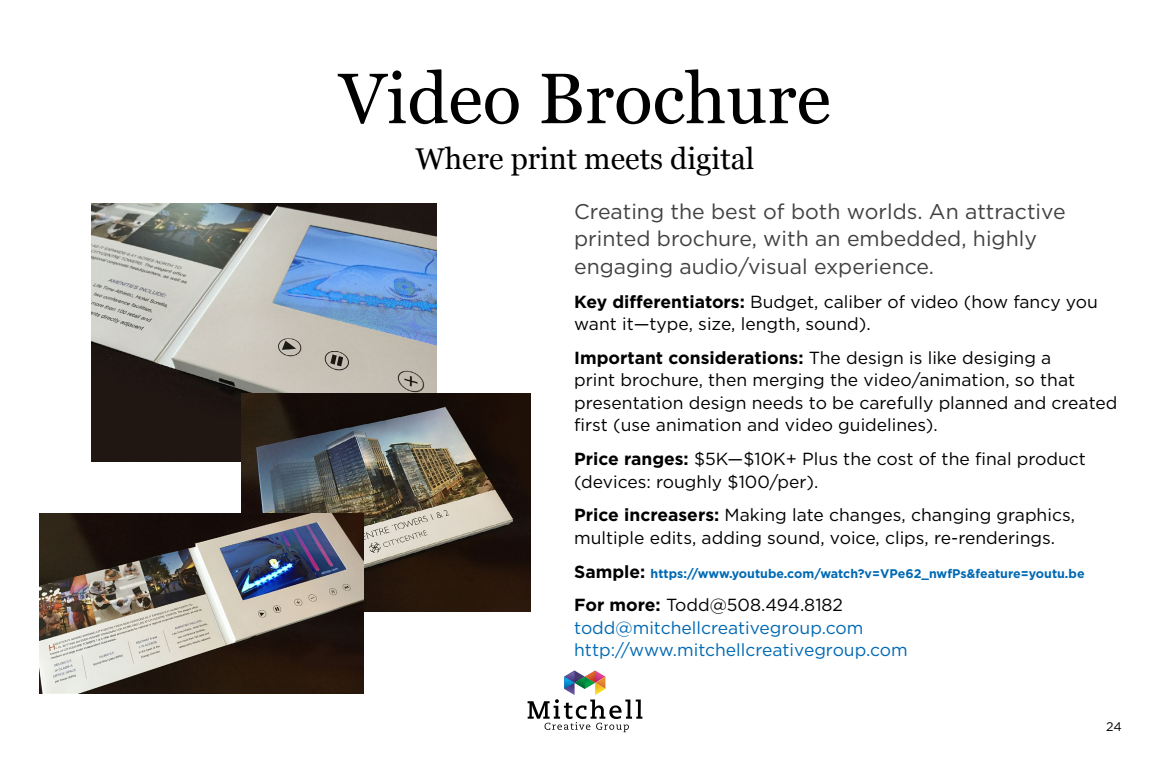
<style>
.page{position:relative;width:1170px;height:765px;background:#fff}
.page>*{position:absolute;margin:0;border:0;box-sizing:border-box;transform-origin:0 0}
.t1{font:71.25px "Georgia";color:#000}
.t2{font:30px "Georgia";color:#000}
.t3{font:21.25px/27.5px "Gotham";color:#414042}
.t4{font:17.5px/22.5px "Gotham";color:#000}
.t5{font:17.5px/22.5px "Gotham";color:#0069b3}
.t6{font:700 12.5px "Gotham";color:#0069b3}
.t7{font:12.5px "Gotham";color:#000}
.s1{font-weight:700}
.s2{font-size:17.5px;color:#000}
.s3{font-weight:700;color:#000}
.s4{color:#000}
</style>
<div class="page">
<svg style="left:528px;top:671px;width:114px;height:61px"></svg>
<img style="left:92px;top:203px;width:344px;height:259px">
<img style="left:241px;top:394px;width:290px;height:217px">
<img style="left:40px;top:513px;width:324px;height:180px">
<p class="t1" style="left:339px;top:47px;width:493px">Video Brochure</p>
<p class="t2" style="left:416px;top:137px;width:340px">Where print meets digital</p>
<p class="t3" style="left:574px;top:197px;width:493px">Creating the best of both worlds. An attractive printed brochure, with an embedded, highly engaging audio/visual experience.</p>
<p class="t4" style="left:574px;top:290px;width:525px"><span class="s1">Key differentiators:</span> Budget, caliber of video (how fancy you want it—type, size, length, sound).</p>
<p class="t4" style="left:574px;top:346px;width:545px"><span class="s1">Important considerations:</span> The design is like desiging a<br>print brochure, then merging the video/animation, so that presentation design needs to be carefully planned and created first (use animation and video guidelines).</p>
<p class="t4" style="left:574px;top:447px;width:513px"><span class="s1">Price ranges:</span> $5K—$10K+ Plus the cost of the final product (devices: roughly $100/per).</p>
<p class="t4" style="left:574px;top:504px;width:502px"><span class="s1">Price increasers:</span> Making late changes, changing graphics, multiple edits, adding sound, voice, clips, re-renderings.</p>
<p class="t6" style="left:574px;top:566px;width:512px"><span class="s2">Sample:</span> https://www.youtube.com/watch?v=VPe62_nwfPs&amp;feature=youtu.be</p>
<p class="t5" style="left:574px;top:594px;width:335px"><span class="s3">For more:</span> <span class="s4">Todd@508.494.8182 </span>todd@mitchellcreativegroup.com http://www.mitchellcreativegroup.com</p>
<p class="t7" style="left:1106px;top:720px;width:17px">24</p>
</div>
